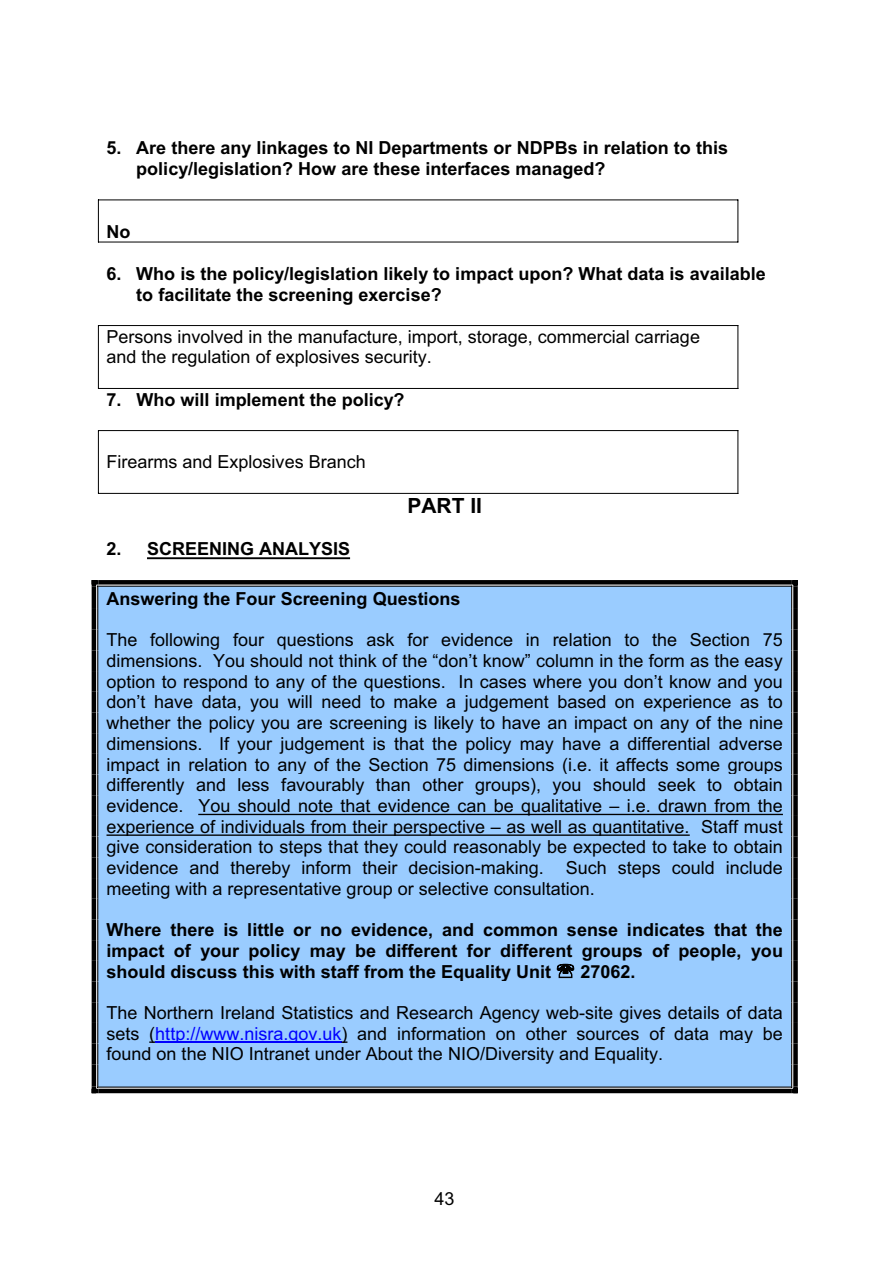
<style>
.page{position:relative;width:893px;height:1263px;background:#fff}
.page>*{position:absolute;margin:0;border:0;box-sizing:border-box;transform-origin:0 0}
.t1{font:700 21px "Arial";color:#000}
.t2{font:18px/20.7px "Arial";color:#000;text-align:justify}
.t3{font:700 18px/20.7px "Arial";color:#000}
.s1{color:#00f}
</style>
<div class="page">
<hr style="left:98px;top:200px;width:640px;height:1px;background:#000">
<hr style="left:98px;top:200px;width:1px;height:42px;background:#000">
<hr style="left:98px;top:242px;width:639px;height:1px;background:#000">
<hr style="left:737px;top:200px;width:1px;height:42px;background:#000">
<hr style="left:98px;top:325px;width:640px;height:1px;background:#000">
<hr style="left:98px;top:326px;width:1px;height:63px;background:#000">
<hr style="left:98px;top:388px;width:639px;height:1px;background:#000">
<hr style="left:737px;top:326px;width:1px;height:63px;background:#000">
<hr style="left:98px;top:430px;width:640px;height:1px;background:#000">
<hr style="left:98px;top:431px;width:1px;height:63px;background:#000">
<hr style="left:98px;top:493px;width:639px;height:1px;background:#000">
<hr style="left:737px;top:431px;width:1px;height:63px;background:#000">
<hr style="left:147px;top:557px;width:203px;height:2px;background:#000">
<div style="left:98px;top:587px;width:693px;height:22px;background:#9accff"></div>
<div style="left:98px;top:580px;width:693px;height:5px;background:#000"></div>
<hr style="left:98px;top:586px;width:693px;height:1px;background:#000">
<div style="left:98px;top:609px;width:693px;height:21px;background:#9accff"></div>
<div style="left:98px;top:630px;width:693px;height:20px;background:#9accff"></div>
<div style="left:98px;top:650px;width:693px;height:21px;background:#9accff"></div>
<div style="left:98px;top:671px;width:693px;height:21px;background:#9accff"></div>
<div style="left:98px;top:692px;width:693px;height:20px;background:#9accff"></div>
<div style="left:98px;top:712px;width:693px;height:21px;background:#9accff"></div>
<div style="left:98px;top:733px;width:693px;height:21px;background:#9accff"></div>
<div style="left:98px;top:754px;width:693px;height:21px;background:#9accff"></div>
<div style="left:98px;top:775px;width:693px;height:20px;background:#9accff"></div>
<div style="left:98px;top:795px;width:693px;height:21px;background:#9accff"></div>
<hr style="left:198px;top:814px;width:585px;height:1px;background:#000">
<div style="left:98px;top:816px;width:693px;height:21px;background:#9accff"></div>
<hr style="left:106px;top:834px;width:583px;height:2px;background:#000">
<div style="left:98px;top:837px;width:693px;height:20px;background:#9accff"></div>
<div style="left:98px;top:857px;width:693px;height:21px;background:#9accff"></div>
<div style="left:98px;top:878px;width:693px;height:21px;background:#9accff"></div>
<div style="left:98px;top:899px;width:693px;height:20px;background:#9accff"></div>
<div style="left:98px;top:919px;width:693px;height:21px;background:#9accff"></div>
<div style="left:98px;top:940px;width:693px;height:21px;background:#9accff"></div>
<div style="left:98px;top:961px;width:693px;height:21px;background:#9accff"></div>
<div style="left:98px;top:982px;width:693px;height:20px;background:#9accff"></div>
<div style="left:98px;top:1002px;width:693px;height:21px;background:#9accff"></div>
<div style="left:98px;top:1023px;width:693px;height:21px;background:#9accff"></div>
<svg style="left:149px;top:1041px;width:6px;height:2px"></svg>
<hr style="left:155px;top:1041px;width:186px;height:2px;background:#00f">
<svg style="left:341px;top:1041px;width:6px;height:2px"></svg>
<div style="left:98px;top:1044px;width:693px;height:20px;background:#9accff"></div>
<div style="left:98px;top:1064px;width:693px;height:23px;background:#9accff"></div>
<hr style="left:98px;top:1089px;width:693px;height:4px;background:#000">
<hr style="left:98px;top:1087px;width:693px;height:1px;background:#000">
<svg style="left:92px;top:580px;width:6px;height:513px;background:#2e2e2e"></svg>
<svg style="left:791px;top:580px;width:6px;height:513px;background:#343434"></svg>
<p class="t3" style="left:136px;top:139px;width:593px;text-indent:-30px">5. Are there any linkages to NI Departments or NDPBs in relation to this policy/legislation? How are these interfaces managed?</p>
<p class="t3" style="left:106px;top:223px;width:25px">No</p>
<p class="t3" style="left:136px;top:265px;width:631px;text-indent:-30px">6. Who is the policy/legislation likely to impact upon? What data is available to facilitate the screening exercise?</p>
<p class="t2" style="left:106px;top:328px;width:595px">Persons involved in the manufacture, import, storage, commercial carriage and the regulation of explosives security.</p>
<p class="t3" style="left:106px;top:391px;width:299px">7. Who will implement the policy?</p>
<p class="t2" style="left:106px;top:453px;width:261px">Firearms and Explosives Branch</p>
<p class="t1" style="left:407px;top:498px;width:76px">PART II</p>
<p class="t3" style="left:106px;top:541px;width:245px">2. SCREENING ANALYSIS</p>
<p class="t3" style="left:106px;top:590px;width:355px">Answering the Four Screening Questions</p>
<p class="t2" style="left:106px;top:631px;width:678px">The following four questions ask for evidence in relation to the Section 75 dimensions. You should not think of the “don’t know” column in the form as the easy option to respond to any of the questions. In cases where you don’t know and you don’t have data, you will need to make a judgement based on experience as to whether the policy you are screening is likely to have an impact on any of the nine dimensions. If your judgement is that the policy may have a differential adverse impact in relation to any of the Section 75 dimensions (i.e. it affects some groups differently and less favourably than other groups), you should seek to obtain evidence. You should note that evidence can be qualitative – i.e. drawn from the experience of individuals from their perspective – as well as quantitative. Staff must give consideration to steps that they could reasonably be expected to take to obtain evidence and thereby inform their decision-making. Such steps could include meeting with a representative group or selective consultation.</p>
<p class="t3" style="left:106px;top:921px;width:678px;text-align:justify">Where there is little or no evidence, and common sense indicates that the impact of your policy may be different for different groups of people, you should discuss this with staff from the Equality Unit</p>
<p class="t3" style="left:580px;top:963px;width:57px">27062.</p>
<p class="t2" style="left:106px;top:1004px;width:677px">The Northern Ireland Statistics and Research Agency web-site gives details of data sets (<span class="s1">http://www.nisra.gov.uk</span>) and information on other sources of data may be found on the NIO Intranet under About the NIO/Diversity and Equality.</p>
<p class="t2" style="left:434px;top:1190px;width:21px">43</p>
</div>
